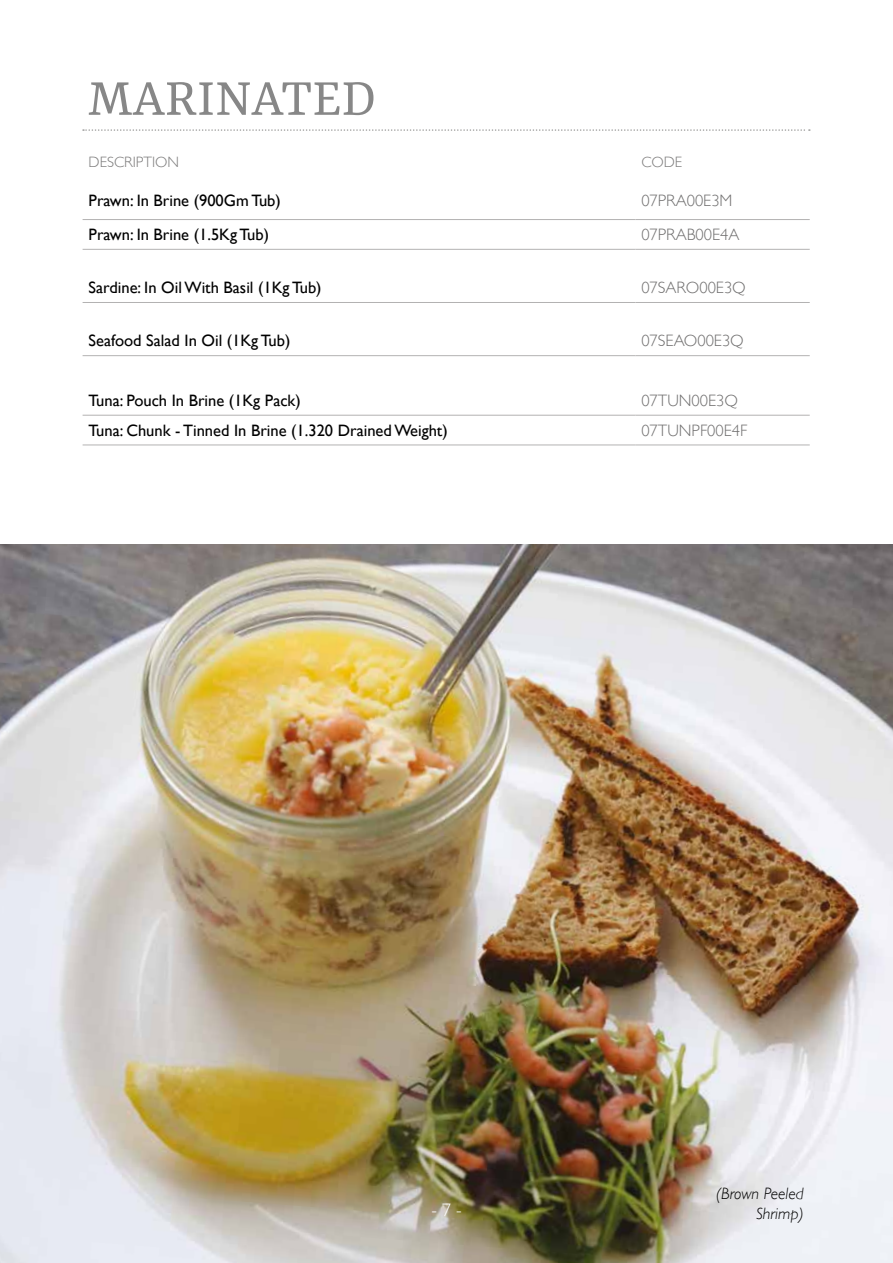
<style>
.page{position:relative;width:893px;height:1263px;background:#fff}
.page>*{position:absolute;margin:0;border:0;box-sizing:border-box;transform-origin:0 0}
.t1{font:57px "Rasa";color:#878787}
.t2{font:300 18px "Gill Sans";color:#fff}
.t3{font:16.5px "Gill Sans";color:#000}
.t4{font:300 16.5px "Gill Sans";color:#706f6f}
.t5{font:italic 300 16.5px/19.8px "Gill Sans";color:#000;text-align:right}
.t6{font:300 15px "Gill Sans";color:#7c7b7b}
</style>
<div class="page">
<img style="left:0;top:544px;width:893px;height:719px">
<svg style="left:83px;top:129px;width:727px;height:2px"></svg>
<hr style="left:83px;top:219px;width:552px;height:1px;background:#b3b2b2">
<hr style="left:635px;top:219px;width:175px;height:1px;background:#b3b2b2">
<hr style="left:83px;top:249px;width:552px;height:1px;background:#b3b2b2">
<hr style="left:635px;top:249px;width:175px;height:1px;background:#b3b2b2">
<hr style="left:83px;top:302px;width:552px;height:1px;background:#b3b2b2">
<hr style="left:635px;top:302px;width:175px;height:1px;background:#b3b2b2">
<hr style="left:83px;top:415px;width:552px;height:1px;background:#b3b2b2">
<hr style="left:635px;top:415px;width:175px;height:1px;background:#b3b2b2">
<hr style="left:83px;top:445px;width:552px;height:1px;background:#b3b2b2">
<hr style="left:635px;top:445px;width:175px;height:1px;background:#b3b2b2">
<hr style="left:83px;top:355px;width:552px;height:1px;background:#b3b2b2">
<hr style="left:635px;top:355px;width:175px;height:1px;background:#b3b2b2">
<h1 class="t1" style="left:87px;top:65px;width:290px">MARINATED</h1>
<p class="t6" style="left:89px;top:150px;width:92px">DESCRIPTION</p>
<p class="t6" style="left:641px;top:150px;width:42px">CODE</p>
<p class="t3" style="left:89px;top:191px;width:194px">Prawn: In Brine (900Gm Tub)</p>
<p class="t4" style="left:641px;top:188px;width:93px">07PRA00E3M</p>
<p class="t3" style="left:89px;top:225px;width:182px">Prawn: In Brine (1.5Kg Tub)</p>
<p class="t4" style="left:641px;top:222px;width:99px">07PRAB00E4A</p>
<p class="t3" style="left:89px;top:278px;width:235px">Sardine: In Oil With Basil (1Kg Tub)</p>
<p class="t4" style="left:641px;top:275px;width:106px">07SARO00E3Q</p>
<p class="t3" style="left:89px;top:331px;width:203px">Seafood Salad In Oil (1Kg Tub)</p>
<p class="t4" style="left:641px;top:328px;width:104px">07SEAO00E3Q</p>
<p class="t3" style="left:89px;top:391px;width:214px">Tuna: Pouch In Brine (1Kg Pack)</p>
<p class="t4" style="left:641px;top:388px;width:98px">07TUN00E3Q</p>
<p class="t3" style="left:89px;top:420px;width:361px">Tuna: Chunk - Tinned In Brine (1.320 Drained Weight)</p>
<p class="t4" style="left:641px;top:417px;width:107px">07TUNPF00E4F</p>
<p class="t2" style="left:431px;top:1196px;width:32px">- 7 -</p>
<p class="t5" style="left:716px;top:1183px;width:89px">(Brown Peeled<br>Shrimp)</p>
</div>
